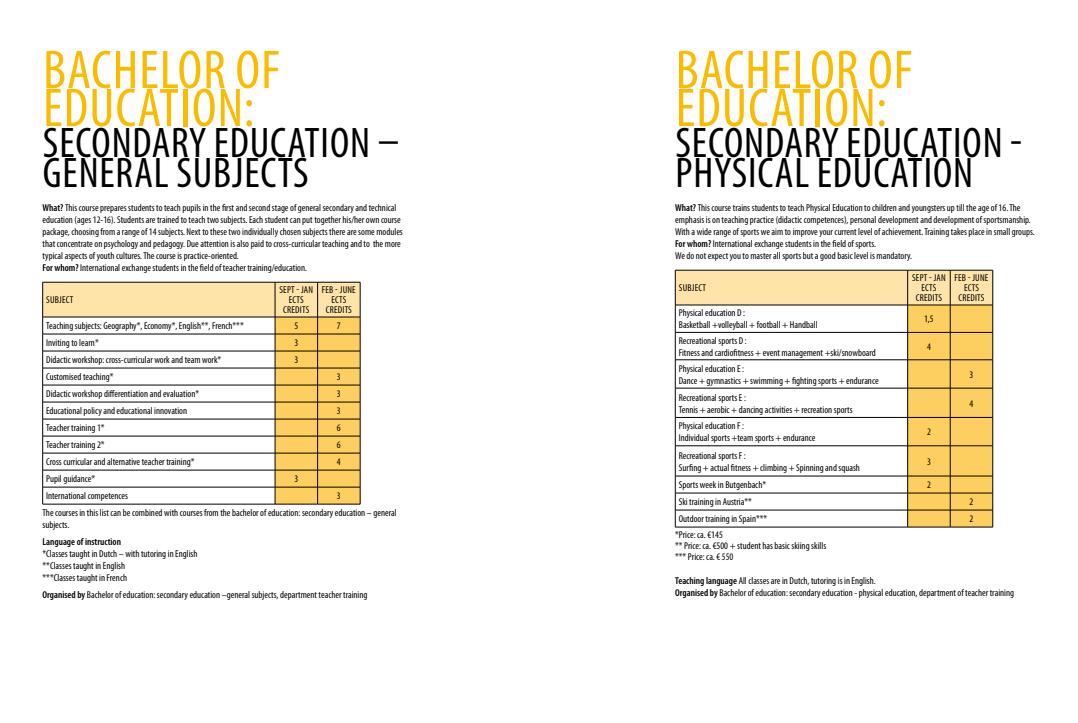
<style>
.page{position:relative;width:1078px;height:723px;background:#fff}
.page>*{position:absolute;margin:0;border:0;box-sizing:border-box;transform-origin:0 0}
.t1{font:condensed 55px "Myriad Pro";color:#fabb00}
.t2{font:condensed 43px "Myriad Pro";color:#000}
.t3{font:condensed 10px/12px "Myriad Pro";color:#000}
.t4{font:condensed 10px "Myriad Pro";letter-spacing:.02em;color:#000}
.t5{font:600 condensed 10px "Myriad Pro";color:#000}
.s1{font-weight:600}
</style>
<div class="page">
<svg style="left:42px;top:282px;width:319px;height:222px"></svg>
<hr style="left:43px;top:504px;width:232px;height:1px;background:#000">
<hr style="left:275px;top:504px;width:42px;height:1px;background:#000">
<hr style="left:317px;top:504px;width:43px;height:1px;background:#000">
<svg style="left:675px;top:270px;width:318px;height:257px"></svg>
<hr style="left:675px;top:527px;width:232px;height:1px;background:#000">
<hr style="left:907px;top:527px;width:42px;height:1px;background:#000">
<hr style="left:949px;top:527px;width:43px;height:1px;background:#000">
<h1 class="t1" style="left:43px;top:37px;width:24px">BACHELOR</h1>
<h1 class="t1" style="left:235px;top:37px;width:46px">of</h1>
<h1 class="t1" style="left:43px;top:75px;width:23px">EDUCATION</h1>
<h1 class="t1" style="left:243px;top:75px;width:12px">:</h1>
<h2 class="t2" style="left:43px;top:117px;width:19px">SECONDARY</h2>
<h2 class="t2" style="left:214px;top:117px;width:18px">EDUCATION</h2>
<h2 class="t2" style="left:377px;top:117px;width:23px">–</h2>
<h2 class="t2" style="left:43px;top:147px;width:19px">GENERAL</h2>
<h2 class="t2" style="left:176px;top:147px;width:85px">SUBJECTS</h2>
<p class="t3" style="left:43px;top:202px;width:362px"><span class="s1">What?</span> This course prepares students to teach pupils in the first and second stage of general secondary and technical education (ages 12-16). Students are trained to teach two subjects. Each student can put together his/her own course package, choosing from a range of 14 subjects. Next to these two individually chosen subjects there are some modules that concentrate on psychology and pedagogy. Due attention is also paid to cross-curricular teaching and to the more typical aspects of youth cultures. The course is practice-oriented.<br><span class="s1">For whom?</span> International exchange students in the field of teacher training/education.</p>
<p class="t3" style="left:46px;top:294px;width:29px">Subject</p>
<p class="t3" style="left:279px;top:284px;width:35px">Sept - Jan</p>
<p class="t3" style="left:289px;top:294px;width:5px">ECTS</p>
<p class="t4" style="left:283px;top:304px;width:28px">credits</p>
<p class="t3" style="left:322px;top:284px;width:35px">Feb - June</p>
<p class="t3" style="left:331px;top:294px;width:5px">ECTS</p>
<p class="t4" style="left:326px;top:304px;width:28px">credits</p>
<p class="t3" style="left:46px;top:320px;width:199px">Teaching subjects: Geography*, Economy*, English**, French***</p>
<p class="t3" style="left:294px;top:320px;width:5px">5</p>
<p class="t3" style="left:337px;top:320px;width:5px">7</p>
<p class="t3" style="left:46px;top:337px;width:54px">Inviting to learn*</p>
<p class="t3" style="left:294px;top:337px;width:5px">3</p>
<p class="t3" style="left:46px;top:354px;width:177px">Didactic workshop: cross-curricular work and team work*</p>
<p class="t3" style="left:294px;top:354px;width:5px">3</p>
<p class="t3" style="left:46px;top:371px;width:69px">Customised teaching*</p>
<p class="t3" style="left:337px;top:371px;width:5px">3</p>
<p class="t3" style="left:46px;top:388px;width:154px">Didactic workshop differentiation and evaluation*</p>
<p class="t3" style="left:337px;top:388px;width:5px">3</p>
<p class="t3" style="left:46px;top:405px;width:142px">Educational policy and educational innovation</p>
<p class="t3" style="left:337px;top:405px;width:5px">3</p>
<p class="t3" style="left:46px;top:422px;width:60px">Teacher training 1*</p>
<p class="t3" style="left:337px;top:422px;width:5px">6</p>
<p class="t3" style="left:46px;top:439px;width:60px">Teacher training 2*</p>
<p class="t3" style="left:337px;top:439px;width:5px">6</p>
<p class="t3" style="left:46px;top:456px;width:150px">Cross curricular and alternative teacher training*</p>
<p class="t3" style="left:337px;top:456px;width:5px">4</p>
<p class="t3" style="left:46px;top:473px;width:51px">Pupil guidance*</p>
<p class="t3" style="left:294px;top:473px;width:5px">3</p>
<p class="t3" style="left:46px;top:490px;width:83px">International competences</p>
<p class="t3" style="left:43px;top:487px;width:355px;line-height:16.9px;text-indent:294px">3<br>The courses in this list can be combined with courses from the bachelor of education: secondary education – general</p>
<p class="t3" style="left:43px;top:519px;width:28px">subjects.</p>
<p class="t5" style="left:43px;top:536px;width:80px">Language of instruction</p>
<p class="t3" style="left:43px;top:548px;width:156px">*Classes taught in Dutch – with tutoring in English **Classes taught in English<br>***Classes taught in French</p>
<p class="t3" style="left:43px;top:589px;width:326px"><span class="s1">Organised by</span> Bachelor of education: secondary education –general subjects, department teacher training</p>
<h1 class="t1" style="left:675px;top:37px;width:24px">BACHELOR</h1>
<h1 class="t1" style="left:867px;top:37px;width:22px">OF</h1>
<h1 class="t1" style="left:675px;top:75px;width:23px">EDUCATION</h1>
<h1 class="t1" style="left:876px;top:75px;width:12px">:</h1>
<h2 class="t2" style="left:675px;top:117px;width:19px">SECONDARY</h2>
<h2 class="t2" style="left:846px;top:117px;width:18px">EDUCATION</h2>
<h2 class="t2" style="left:1010px;top:117px;width:13px">-</h2>
<h2 class="t2" style="left:675px;top:147px;width:18px">PHYSICAL</h2>
<h2 class="t2" style="left:816px;top:147px;width:18px">EDUCATION</h2>
<p class="t3" style="left:675px;top:202px;width:361px"><span class="s1">What?</span> This course trains students to teach Physical Education to children and youngsters up till the age of 16.The emphasis is on teaching practice (didactic competences), personal development and development of sportsmanship.<br>With a wide range of sports we aim to improve your current level of achievement. Training takes place in small groups.<br><span class="s1">For whom?</span> International exchange students in the field of sports.<br>We do not expect you to master all sports but a good basic level is mandatory.</p>
<p class="t3" style="left:678px;top:282px;width:29px">Subject</p>
<p class="t3" style="left:911px;top:272px;width:35px">Sept - Jan</p>
<p class="t3" style="left:921px;top:282px;width:5px">ECTS</p>
<p class="t4" style="left:915px;top:292px;width:28px">credits</p>
<p class="t3" style="left:954px;top:272px;width:35px">Feb - June</p>
<p class="t3" style="left:963px;top:282px;width:5px">ECTS</p>
<p class="t4" style="left:958px;top:292px;width:28px">credits</p>
<p class="t3" style="left:678px;top:307px;width:140px">Physical education D :<br>Basketball +volleyball + football + Handball</p>
<p class="t3" style="left:923px;top:313px;width:11px">1,5</p>
<p class="t3" style="left:678px;top:334px;width:198px">Recreational sports D :<br>Fitness and cardiofitness + event management +ski/snowboard</p>
<p class="t3" style="left:926px;top:340px;width:5px">4</p>
<p class="t3" style="left:678px;top:362px;width:201px">Physical education E :<br>Dance + gymnastics + swimming + fighting sports + endurance</p>
<p class="t3" style="left:969px;top:368px;width:5px">3</p>
<p class="t3" style="left:678px;top:391px;width:175px">Recreational sports E :<br>Tennis + aerobic + dancing activities + recreation sports</p>
<p class="t3" style="left:969px;top:397px;width:5px">4</p>
<p class="t3" style="left:678px;top:420px;width:138px">Physical education F :<br>Individual sports +team sports + endurance</p>
<p class="t3" style="left:926px;top:426px;width:5px">2</p>
<p class="t3" style="left:678px;top:449px;width:183px">Recreational sports F :<br>Surfing + actual fitness + climbing + Spinning and squash</p>
<p class="t3" style="left:926px;top:455px;width:5px">3</p>
<p class="t3" style="left:678px;top:479px;width:89px">Sports week in Butgenbach*</p>
<p class="t3" style="left:926px;top:479px;width:5px">2</p>
<p class="t3" style="left:678px;top:496px;width:75px">Ski training in Austria**</p>
<p class="t3" style="left:969px;top:496px;width:5px">2</p>
<p class="t3" style="left:678px;top:513px;width:90px">Outdoor training in Spain***</p>
<p class="t3" style="left:969px;top:513px;width:5px">2</p>
<p class="t3" style="left:675px;top:529px;width:152px;line-height:11px">*Price: ca. €145<br>** Price: ca. €500 + student has basic skiing skills *** Price: ca. € 550</p>
<p class="t3" style="left:675px;top:575px;width:340px"><span class="s1">Teaching language</span> All classes are in Dutch, tutoring is in English.<br><span class="s1">Organised by</span> Bachelor of education: secondary education - physical education, department of teacher training</p>
</div>
